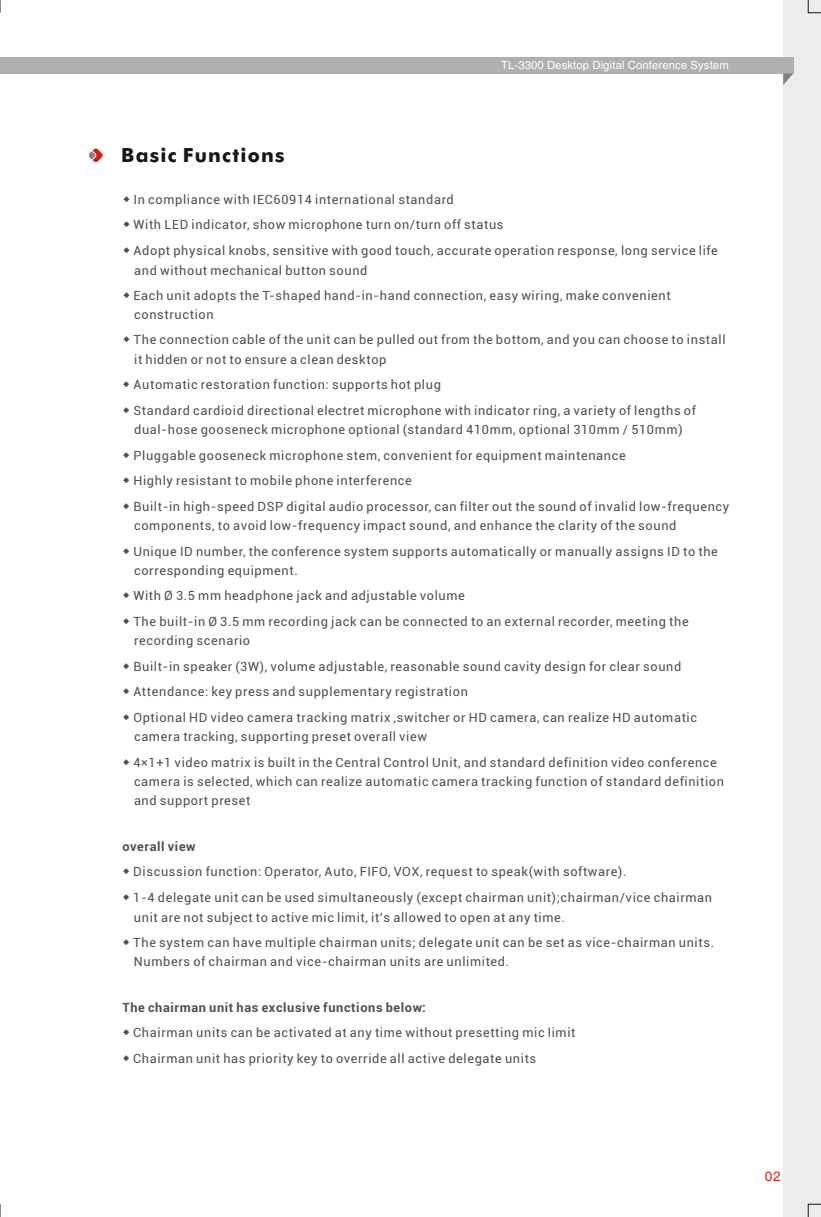
<style>
.page{position:relative;width:821px;height:1217px;background:#fff}
.page>*{position:absolute;margin:0;border:0;box-sizing:border-box;transform-origin:0 0}
.t1{font:700 19.5px "Futura BT";letter-spacing:.065em;color:#151616}
.t2{font:13.5px "Arial";color:#d02314}
.t3{font:12.75px/19.5px "Roboto";letter-spacing:.05em;color:#4e4e4d}
.t4{font:700 12.75px "Roboto";letter-spacing:.05em;color:#4e4e4d}
.t5{font:11.25px "Arial";letter-spacing:.015em;color:#fff}
.s1{font-family:"Arial Unicode MS"}
</style>
<div class="page">
<svg style="left:533px;top:73px;width:13px;height:1px"></svg>
<svg style="left:89px;top:148px;width:14px;height:14px"></svg>
<div style="left:783px;top:0;width:38px;height:1216px;background:#ececec"></div>
<div style="left:0;top:57px;width:793px;height:16px;background:#afb0b0"></div>
<svg style="left:783px;top:73px;width:10px;height:12px"></svg>
<svg style="left:807px;top:0;width:14px;height:14px"></svg>
<svg style="left:807px;top:1203px;width:14px;height:13px"></svg>
<svg style="left:0;top:0;width:1px;height:13px"></svg>
<svg style="left:0;top:1204px;width:1px;height:12px"></svg>
<p class="t5" style="left:501px;top:60px;width:229px">TL-3300 Desktop Digital Conference System</p>
<h1 class="t1" style="left:121px;top:148px;width:165px">Basic Functions</h1>
<p class="t3" style="left:123px;top:191px;width:333px"><span class="s1">◆</span> In compliance with IEC60914 international standard</p>
<p class="t3" style="left:123px;top:216px;width:382px"><span class="s1">◆</span> With LED indicator, show microphone turn on/turn off status</p>
<p class="t3" style="left:134px;top:242px;width:585px;text-indent:-12px"><span class="s1">◆</span> Adopt physical knobs, sensitive with good touch, accurate operation response, long service life and without mechanical button sound</p>
<p class="t3" style="left:134px;top:287px;width:538px;text-indent:-12px"><span class="s1">◆</span> Each unit adopts the T-shaped hand-in-hand connection, easy wiring, make convenient construction</p>
<p class="t3" style="left:134px;top:331px;width:593px;text-indent:-12px"><span class="s1">◆</span> The connection cable of the unit can be pulled out from the bottom, and you can choose to install it hidden or not to ensure a clean desktop</p>
<p class="t3" style="left:123px;top:376px;width:320px"><span class="s1">◆</span> Automatic restoration function: supports hot plug</p>
<p class="t3" style="left:123px;top:402px;width:575px;text-align:center"><span class="s1">◆</span> Standard cardioid directional electret microphone with indicator ring, a variety of lengths of dual-hose gooseneck microphone optional (standard 410mm, optional 310mm / 510mm)</p>
<p class="t3" style="left:123px;top:446px;width:504px"><span class="s1">◆</span> Pluggable gooseneck microphone stem, convenient for equipment maintenance</p>
<p class="t3" style="left:123px;top:472px;width:291px"><span class="s1">◆</span> Highly resistant to mobile phone interference</p>
<p class="t3" style="left:134px;top:498px;width:596px;text-indent:-12px"><span class="s1">◆</span> Built-in high-speed DSP digital audio processor, can filter out the sound of invalid low-frequency components, to avoid low-frequency impact sound, and enhance the clarity of the sound</p>
<p class="t3" style="left:134px;top:542px;width:585px;text-indent:-12px"><span class="s1">◆</span> Unique ID number, the conference system supports automatically or manually assigns ID to the corresponding equipment.</p>
<p class="t3" style="left:123px;top:587px;width:344px"><span class="s1">◆</span> With Ø 3.5 mm headphone jack and adjustable volume</p>
<p class="t3" style="left:134px;top:613px;width:556px;text-indent:-12px"><span class="s1">◆</span> The built-in Ø 3.5 mm recording jack can be connected to an external recorder, meeting the recording scenario</p>
<p class="t3" style="left:122px;top:657px;width:560px"><span class="s1">◆</span> Built-in speaker (3W), volume adjustable, reasonable sound cavity design for clear sound</p>
<p class="t3" style="left:122px;top:683px;width:347px"><span class="s1">◆</span> Attendance: key press and supplementary registration</p>
<p class="t3" style="left:134px;top:708px;width:564px;text-indent:-12px"><span class="s1">◆</span> Optional HD video camera tracking matrix ,switcher or HD camera, can realize HD automatic camera tracking, supporting preset overall view</p>
<p class="t3" style="left:134px;top:753px;width:591px;text-indent:-12px"><span class="s1">◆</span> 4×1+1 video matrix is built in the Central Control Unit, and standard definition video conference camera is selected, which can realize automatic camera tracking function of standard definition and support preset</p>
<p class="t4" style="left:122px;top:841px;width:75px">overall view</p>
<p class="t3" style="left:122px;top:863px;width:505px"><span class="s1">◆</span> Discussion function: Operator, Auto, FIFO, VOX, request to speak(with software).</p>
<p class="t3" style="left:134px;top:888px;width:579px;text-indent:-12px"><span class="s1">◆</span> 1-4 delegate unit can be used simultaneously (except chairman unit);chairman/vice chairman unit are not subject to active mic limit, it’s allowed to open at any time.</p>
<p class="t3" style="left:134px;top:933px;width:581px;text-indent:-12px"><span class="s1">◆</span> The system can have multiple chairman units; delegate unit can be set as vice-chairman units.<br>Numbers of chairman and vice-chairman units are unlimited.</p>
<p class="t4" style="left:122px;top:1002px;width:305px">The chairman unit has exclusive functions below:</p>
<p class="t3" style="left:122px;top:1024px;width:454px"><span class="s1">◆</span> Chairman units can be activated at any time without presetting mic limit</p>
<p class="t3" style="left:122px;top:1049px;width:415px"><span class="s1">◆</span> Chairman unit has priority key to override all active delegate units</p>
<p class="t2" style="left:765px;top:1170px;width:17px">02</p>
</div>
